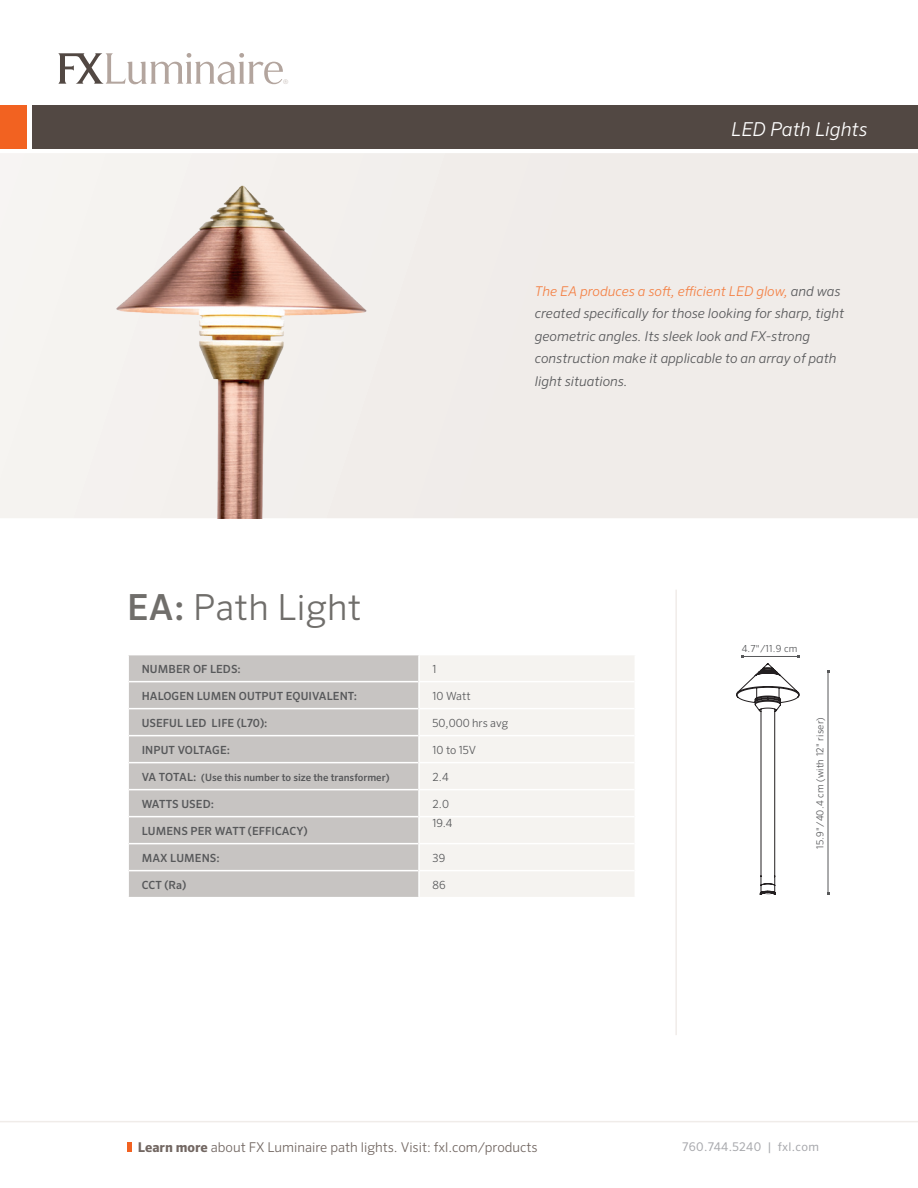
<style>
.page{position:relative;width:918px;height:1188px;background:#fff}
.page>*{position:absolute;margin:0;border:0;box-sizing:border-box;transform-origin:0 0}
.t1{font:300 36px "Sero Pro";letter-spacing:.01em;color:#706e6b}
.t2{font:italic 300 19.2px "Sero Pro";color:#fff}
.t3{font:italic 300 13.5px/22.5px "Sero Pro";color:#57585a}
.t4{font:300 13.5px "Sero Pro";color:#726762}
.t5{font:12px "Sero Pro";letter-spacing:.025em;color:#a8a9ad}
.t6{font:500 11.25px "Sero Pro";letter-spacing:.01em;color:#57585a}
.t7{font:300 11.25px "Sero Pro";color:#57585a}
.t8{font:500 10.2px "Sero Pro";color:#57585a}
.t9{font:300 9.75px "Sero Pro";letter-spacing:.02em;color:#57585a}
.t10{font:200 6.3px "Sero Pro";color:#b3a59e}
.s1{color:#f48145}
.s2{font-weight:500}
.s3{font-size:11.25px}
.s4{font-weight:700}
</style>
<div class="page">
<div style="left:32px;top:105px;width:886px;height:43px;background:#524843"></div>
<div style="left:0;top:153px;width:918px;height:365px;background:#f0ece9"></div>
<hr style="left:0;top:1121px;width:918px;height:1px;background:#f0ece9">
<div style="left:0;top:105px;width:27px;height:43px;background:#f26221"></div>
<hr style="left:675px;top:590px;width:2px;height:445px;background:#f0ece9">
<svg style="left:58px;top:53px;width:225px;height:31px"></svg>
<div style="left:127px;top:1142px;width:5px;height:9px;background:#f26221"></div>
<hr style="left:828px;top:672px;width:1px;height:221px;background:#57585a">
<hr style="left:742px;top:656px;width:57px;height:1px;background:#57585a">
<div style="left:129px;top:655px;width:289px;height:242px;background:#c7c4c2"></div>
<div style="left:420px;top:656px;width:214px;height:241px;background:#f5f3f0"></div>
<hr style="left:420px;top:708px;width:215px;height:1px;background:#fff">
<hr style="left:420px;top:735px;width:215px;height:1px;background:#fff">
<hr style="left:420px;top:762px;width:215px;height:1px;background:#fff">
<hr style="left:420px;top:789px;width:215px;height:1px;background:#fff">
<hr style="left:420px;top:816px;width:215px;height:1px;background:#fff">
<hr style="left:420px;top:843px;width:215px;height:1px;background:#fff">
<hr style="left:420px;top:870px;width:215px;height:1px;background:#fff">
<hr style="left:129px;top:681px;width:289px;height:1px;background:#fff">
<hr style="left:420px;top:681px;width:215px;height:1px;background:#fff">
<hr style="left:129px;top:708px;width:289px;height:1px;background:#fff">
<hr style="left:129px;top:735px;width:289px;height:1px;background:#fff">
<hr style="left:129px;top:762px;width:289px;height:1px;background:#fff">
<hr style="left:129px;top:789px;width:289px;height:1px;background:#fff">
<hr style="left:129px;top:816px;width:289px;height:1px;background:#fff">
<hr style="left:129px;top:843px;width:289px;height:1px;background:#fff">
<hr style="left:129px;top:870px;width:289px;height:1px;background:#fff">
<img style="left:27px;top:179px;width:437px;height:339px">
<svg style="left:736px;top:664px;width:64px;height:230px"></svg>
<p class="t10" style="left:283px;top:78px;width:7px">®</p>
<h2 class="t2" style="left:731px;top:117px;width:138px">LED Path Lights</h2>
<p class="t3" style="left:535px;top:279px;width:311px"><span class="s1">The EA produces a soft, efficient LED glow,</span> and was created specifically for those looking for sharp, tight geometric angles. Its sleek look and FX-strong construction make it applicable to an array of path light situations.</p>
<h1 class="t1" style="left:127px;top:586px;width:236px"><span class="s2">EA:</span> Path Light</h1>
<p class="t6" style="left:142px;top:662px;width:101px">NUMBER OF LEDS:</p>
<p class="t7" style="left:433px;top:662px;width:5px">1</p>
<p class="t6" style="left:142px;top:689px;width:186px">HALOGEN LUMEN OUTPUT EQUIVALEN</p>
<p class="t6" style="left:348px;top:689px;width:11px">T:</p>
<p class="t7" style="left:433px;top:689px;width:40px">10 Watt</p>
<p class="t6" style="left:142px;top:716px;width:127px">USEFUL LED LIFE (L70):</p>
<p class="t7" style="left:433px;top:716px;width:77px">50,000 hrs avg</p>
<p class="t6" style="left:142px;top:743px;width:90px">IN PUT VOLTAGE:</p>
<p class="t7" style="left:433px;top:743px;width:45px">10 to 15V</p>
<p class="t8" style="left:142px;top:771px;width:249px"><span class="s3">VA TOTAL:</span> (USE THIS NUMBER TO SIZE THE TRANSFORMER)</p>
<p class="t7" style="left:433px;top:770px;width:18px">2.4</p>
<p class="t6" style="left:142px;top:797px;width:74px">WATTS USED :</p>
<p class="t7" style="left:433px;top:797px;width:18px">2.0</p>
<p class="t6" style="left:142px;top:824px;width:167px">LUMENS PER WATT (EFFICACY)</p>
<p class="t7" style="left:433px;top:817px;width:22px">19.4</p>
<p class="t6" style="left:142px;top:851px;width:80px">MAX LUMENS:</p>
<p class="t7" style="left:433px;top:851px;width:14px">39</p>
<p class="t6" style="left:142px;top:878px;width:8px">CCT</p>
<p class="t6" style="left:164px;top:878px;width:23px">(RA)</p>
<p class="t7" style="left:433px;top:878px;width:15px">86</p>
<p class="t9" style="left:742px;top:643px;width:57px">4.7"/11.9 cm</p>
<p class="t9" style="left:814px;top:849px;width:133px;rotate:-90deg">15.9"/40.4 cm (with 12" riser)</p>
<p class="t4" style="left:138px;top:1139px;width:401px"><span class="s4">Learn more</span> about FX Luminaire path lights. Visit: fxl.com/products</p>
<p class="t5" style="left:682px;top:1140px;width:138px">760.744.5240 | fxl.com</p>
</div>
